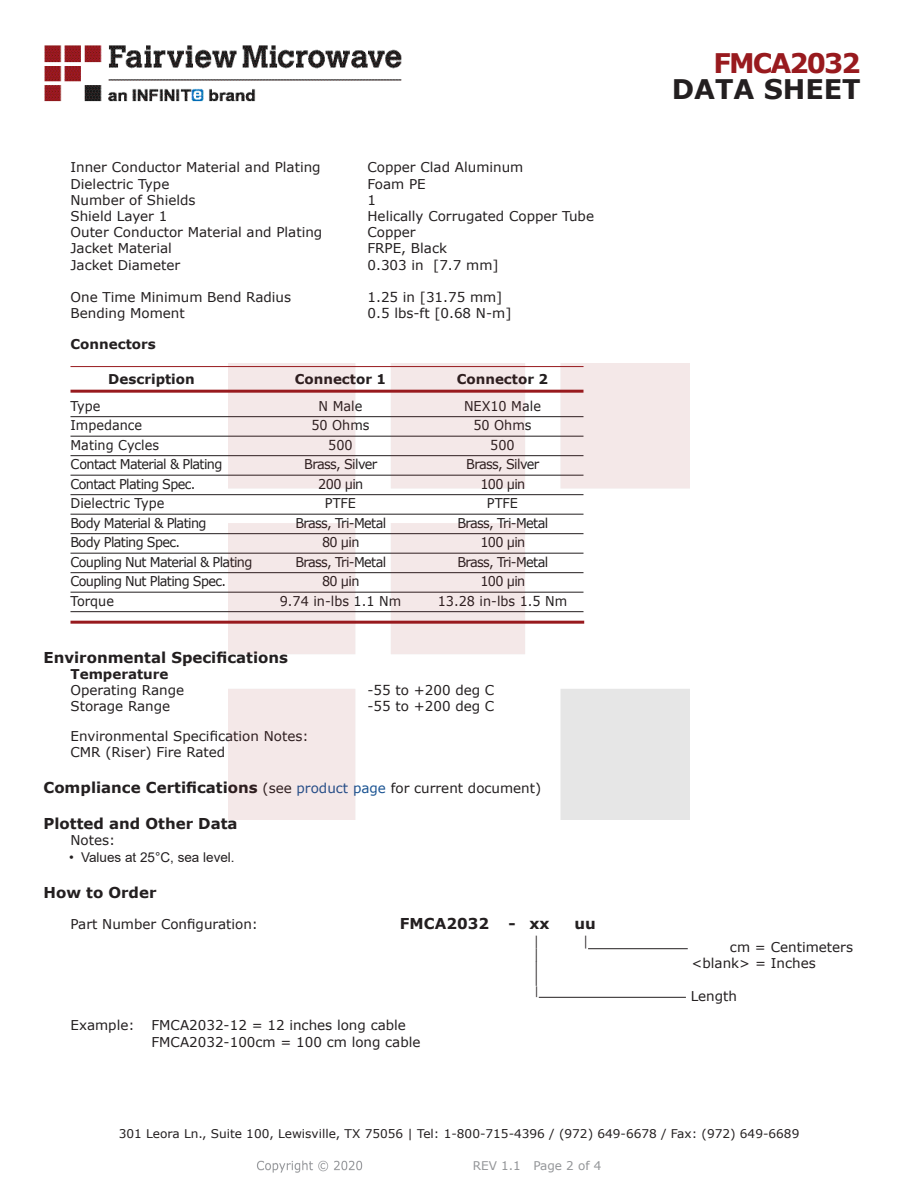
<style>
.page{position:relative;width:918px;height:1188px;background:#fff}
.page>*{position:absolute;margin:0;border:0;box-sizing:border-box;transform-origin:0 0}
.t1{font:700 27px "Verdana";color:#231f20}
.FM{font:700 27px "Verdana";letter-spacing:-.07em;color:#981a1e}
.Specs_Para{font:25.8px "Verdana";color:#231f20;scale:.39 1}
.Head1_for_Compliance{font:700 15px "Verdana";color:#231f20}
.Head1{font:700 15px "Verdana";color:#231f20}
.Specs_Para-2{font:700 15px "Verdana";color:#231f20}
.Specs_Para-3{font:13.5px "Verdana";color:#231f20}
.Table_Body_Connector{font:13.5px "Verdana";letter-spacing:-.05em;color:#231f20;scale:.95 1}
.Table_Body_Connector-2{font:13.5px "Verdana";color:#231f20;scale:.95 1}
.Table_Header_Connect{font:700 13.5px "Verdana";color:#231f20}
.t2{font:13.5px "Arial";color:#231f20}
.Head2_after_Head1{font:700 13.5px "Verdana";color:#231f20}
.Head2{font:700 13.5px "Verdana";color:#231f20}
.Specs_Para-4{font:13.5px "Verdana";color:#231f20;scale:.75 1}
.t3{font:12px "Verdana";color:#231f20}
.REV_Info{font:12px "Verdana";color:#939598}
.Specs_Para-5{font:11.25px "Verdana";color:#231f20;scale:.86 1}
.s1{font-weight:400;font-size:13.5px}
.s2{font-weight:400;font-size:13.5px;color:#1a5392}
</style>
<div class="page">
<hr style="left:70px;top:366px;width:514px;height:1px;background:#981a1e">
<hr style="left:70px;top:390px;width:514px;height:3px;background:#981a1e">
<hr style="left:70px;top:416px;width:514px;height:1px;background:#231f20">
<hr style="left:70px;top:436px;width:514px;height:1px;background:#231f20">
<hr style="left:70px;top:455px;width:514px;height:1px;background:#231f20">
<hr style="left:70px;top:475px;width:514px;height:1px;background:#231f20">
<hr style="left:70px;top:494px;width:514px;height:1px;background:#231f20">
<hr style="left:70px;top:514px;width:514px;height:1px;background:#231f20">
<hr style="left:70px;top:533px;width:514px;height:1px;background:#231f20">
<hr style="left:70px;top:553px;width:514px;height:1px;background:#231f20">
<hr style="left:70px;top:572px;width:514px;height:1px;background:#231f20">
<hr style="left:70px;top:592px;width:514px;height:1px;background:#231f20">
<hr style="left:70px;top:611px;width:514px;height:1px;background:#231f20">
<hr style="left:70px;top:621px;width:514px;height:3px;background:#981a1e">
<hr style="left:588px;top:948px;width:100px;height:1px;background:#231f20">
<hr style="left:539px;top:997px;width:147px;height:1px;background:#231f20">
<img style="left:257px;top:1160px;width:106px;height:13px">
<img style="left:228px;top:364px;width:462px;height:456px">
<img style="left:44px;top:45px;width:358px;height:57px">
<p class="Specs_Para-3" style="left:70px;top:158px;width:252px">Inner Conductor Material and Plating</p>
<p class="Specs_Para-3" style="left:368px;top:158px;width:157px">Copper Clad Aluminum</p>
<p class="Specs_Para-3" style="left:70px;top:174px;width:100px">Dielectric Type</p>
<p class="Specs_Para-3" style="left:368px;top:174px;width:60px">Foam PE</p>
<p class="Specs_Para-3" style="left:70px;top:191px;width:127px">Number of Shields</p>
<p class="Specs_Para-3" style="left:368px;top:191px;width:10px">1</p>
<p class="Specs_Para-3" style="left:70px;top:207px;width:98px">Shield Layer 1</p>
<p class="Specs_Para-3" style="left:368px;top:207px;width:228px">Helically Corrugated Copper Tube</p>
<p class="Specs_Para-3" style="left:70px;top:223px;width:253px">Outer Conductor Material and Plating</p>
<p class="Specs_Para-3" style="left:368px;top:223px;width:50px">Copper</p>
<p class="Specs_Para-3" style="left:70px;top:239px;width:103px">Jacket Material</p>
<p class="Specs_Para-3" style="left:368px;top:239px;width:81px">FRPE, Black</p>
<p class="Specs_Para-3" style="left:70px;top:255px;width:111px">Jacket Diameter</p>
<p class="Specs_Para-3" style="left:368px;top:255px;width:133px">0.303 in [7.7 mm]</p>
<p class="Specs_Para-3" style="left:70px;top:288px;width:222px">One Time Minimum Bend Radius</p>
<p class="Specs_Para-3" style="left:368px;top:288px;width:136px">1.25 in [31.75 mm]</p>
<p class="Specs_Para-3" style="left:70px;top:304px;width:116px">Bending Moment</p>
<p class="Specs_Para-3" style="left:368px;top:304px;width:145px">0.5 lbs-ft [0.68 N-m]</p>
<p class="Head2" style="left:70px;top:335px;width:87px">Connectors</p>
<p class="Table_Header_Connect" style="left:108px;top:369px;width:88px">Description</p>
<p class="Table_Header_Connect" style="left:295px;top:369px;width:93px">Connector 1</p>
<p class="Table_Header_Connect" style="left:457px;top:369px;width:93px">Connector 2</p>
<p class="Table_Body_Connector" style="left:70px;top:396px;width:33px">Type</p>
<p class="Table_Body_Connector" style="left:319px;top:396px;width:48px">N Male</p>
<p class="Table_Body_Connector-2" style="left:464px;top:396px;width:83px">NEX10 Male</p>
<p class="Table_Body_Connector-2" style="left:70px;top:416px;width:77px">Impedance</p>
<p class="Table_Body_Connector" style="left:311px;top:416px;width:63px">50 Ohms</p>
<p class="Table_Body_Connector" style="left:473px;top:416px;width:63px">50 Ohms</p>
<p class="Table_Body_Connector-2" style="left:70px;top:435px;width:95px">Mating Cycles</p>
<p class="Table_Body_Connector" style="left:328px;top:435px;width:27px">500</p>
<p class="Table_Body_Connector" style="left:490px;top:435px;width:27px">500</p>
<p class="Table_Body_Connector" style="left:70px;top:455px;width:161px">Contact Material &amp; Plating</p>
<p class="Table_Body_Connector" style="left:304px;top:455px;width:78px">Brass, Silver</p>
<p class="Table_Body_Connector" style="left:466px;top:455px;width:78px">Brass, Silver</p>
<p class="Table_Body_Connector" style="left:70px;top:474px;width:133px">Contact Plating Spec.</p>
<p class="Table_Body_Connector" style="left:318px;top:474px;width:49px">200 µin</p>
<p class="Table_Body_Connector" style="left:480px;top:474px;width:49px">100 µin</p>
<p class="Table_Body_Connector-2" style="left:70px;top:494px;width:100px">Dielectric Type</p>
<p class="Table_Body_Connector" style="left:325px;top:494px;width:34px">PTFE</p>
<p class="Table_Body_Connector" style="left:487px;top:494px;width:34px">PTFE</p>
<p class="Table_Body_Connector" style="left:70px;top:513px;width:145px">Body Material &amp; Plating</p>
<p class="Table_Body_Connector" style="left:295px;top:513px;width:97px">Brass, Tri-Metal</p>
<p class="Table_Body_Connector" style="left:457px;top:513px;width:97px">Brass, Tri-Metal</p>
<p class="Table_Body_Connector" style="left:70px;top:533px;width:117px">Body Plating Spec.</p>
<p class="Table_Body_Connector" style="left:322px;top:533px;width:41px">80 µin</p>
<p class="Table_Body_Connector" style="left:480px;top:533px;width:49px">100 µin</p>
<p class="Table_Body_Connector" style="left:70px;top:552px;width:193px">Coupling Nut Material &amp; Plating</p>
<p class="Table_Body_Connector" style="left:295px;top:552px;width:97px">Brass, Tri-Metal</p>
<p class="Table_Body_Connector" style="left:457px;top:552px;width:97px">Brass, Tri-Metal</p>
<p class="Table_Body_Connector" style="left:70px;top:572px;width:165px">Coupling Nut Plating Spec.</p>
<p class="Table_Body_Connector" style="left:322px;top:572px;width:41px">80 µin</p>
<p class="Table_Body_Connector" style="left:480px;top:572px;width:49px">100 µin</p>
<p class="Table_Body_Connector" style="left:70px;top:591px;width:47px">Torque</p>
<p class="Table_Body_Connector" style="left:280px;top:591px;width:129px">9.74 in-lbs 1.1 Nm</p>
<p class="Table_Body_Connector-2" style="left:438px;top:591px;width:138px">13.28 in-lbs 1.5 Nm</p>
<p class="FM" style="left:714px;top:44px;width:149px">FMCA2032</p>
<p class="t1" style="left:672px;top:70px;width:191px">DATA SHEET</p>
<p class="Head1" style="left:44px;top:647px;width:246px">Environmental Specifications</p>
<p class="Head2_after_Head1" style="left:70px;top:664px;width:100px">Temperature</p>
<p class="Specs_Para-3" style="left:70px;top:681px;width:115px">Operating Range</p>
<p class="Specs_Para-3" style="left:368px;top:681px;width:128px">-55 to +200 deg C</p>
<p class="Specs_Para-3" style="left:70px;top:697px;width:101px">Storage Range</p>
<p class="Specs_Para-3" style="left:368px;top:697px;width:128px">-55 to +200 deg C</p>
<p class="Specs_Para-3" style="left:70px;top:727px;width:240px">Environmental Specification Notes:</p>
<p class="Specs_Para-3" style="left:70px;top:743px;width:156px">CMR (Riser) Fire Rated</p>
<p class="Head1_for_Compliance" style="left:44px;top:777px;width:499px">Compliance Certifications <span class="s1">(see</span> <span class="s2">product page</span> <span class="s1">for current document)</span></p>
<p class="Head1_for_Compliance" style="left:44px;top:813px;width:196px">Plotted and Other Data</p>
<p class="Specs_Para-3" style="left:70px;top:831px;width:46px">Notes:</p>
<p class="t2" style="left:69px;top:848px;width:167px">• Values at 25°C, sea level.</p>
<p class="Head1_for_Compliance" style="left:44px;top:881px;width:115px">How to Order</p>
<p class="Specs_Para-3" style="left:70px;top:915px;width:189px">Part Number Configuration:</p>
<p class="Specs_Para-2" style="left:400px;top:913px;width:91px">FMCA2032</p>
<p class="Specs_Para-2" style="left:509px;top:913px;width:43px">- xx</p>
<p class="Specs_Para-2" style="left:575px;top:913px;width:23px">uu</p>
<p class="Specs_Para-4" style="left:534px;top:932px;width:8px">|</p>
<p class="Specs_Para-4" style="left:584px;top:932px;width:8px">|</p>
<p class="Specs_Para-3" style="left:730px;top:938px;width:125px">cm = Centimeters</p>
<p class="Specs_Para-4" style="left:534px;top:945px;width:8px">|</p>
<p class="Specs_Para-3" style="left:692px;top:954px;width:126px">&lt;blank&gt; = Inches</p>
<p class="Specs_Para" style="left:534px;top:954px;width:13px">|</p>
<p class="Specs_Para-5" style="left:534px;top:983px;width:7px">|</p>
<p class="Specs_Para-3" style="left:691px;top:986px;width:48px">Length</p>
<p class="Specs_Para-3" style="left:70px;top:1016px;width:66px">Example:</p>
<p class="Specs_Para-3" style="left:152px;top:1016px;width:256px">FMCA2032-12 = 12 inches long cable</p>
<p class="Specs_Para-3" style="left:152px;top:1032px;width:271px">FMCA2032-100cm = 100 cm long cable</p>
<p class="t3" style="left:119px;top:1125px;width:682px">301 Leora Ln., Suite 100, Lewisville, TX 75056 | Tel: 1-800-715-4396 / (972) 649-6678 / Fax: (972) 649-6689</p>
<p class="REV_Info" style="left:473px;top:1157px;width:130px">REV 1.1 Page 2 of 4</p>
</div>
